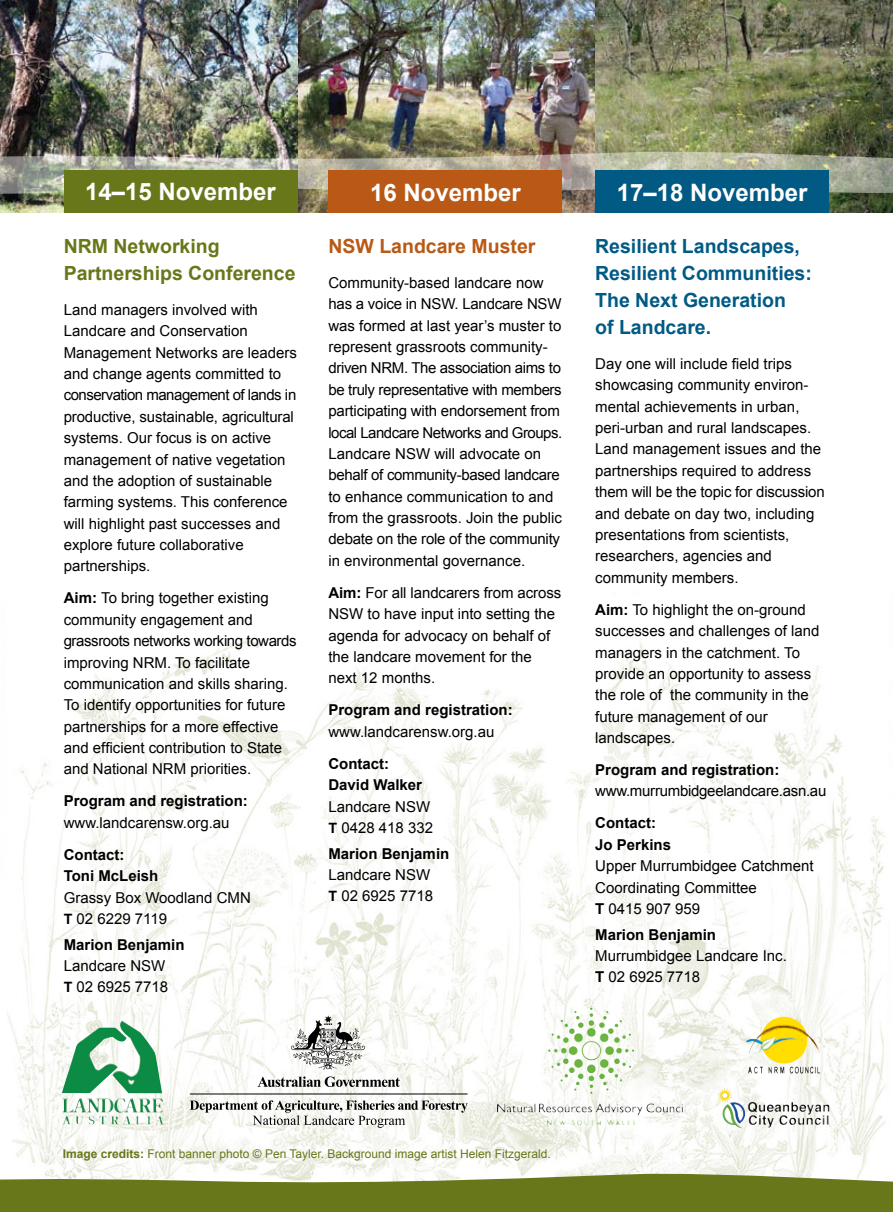
<style>
.page{position:relative;width:893px;height:1212px;background:#fff}
.page>*{position:absolute;margin:0;border:0;box-sizing:border-box;transform-origin:0 0}
.t1{font:700 24px "Arial";color:#fff}
.t2{font:700 19.5px/27px "Arial";color:#005a84}
.t3{font:700 19.5px/27px "Arial";color:#677719}
.t4{font:700 19.5px "Arial";color:#b95915}
.t5{font:15px/21.3px "Arial";color:#000}
.t6{font:700 15px/21.3px "Arial";color:#000}
.t7{font:15px "Arial";letter-spacing:-.02em;color:#000}
.t8{font:12px "Arial";color:#677719}
.s1{font-weight:700}
.s2{font-weight:700;font-size:14.25px}
</style>
<div class="page">
<img style="left:7px;top:640px;width:879px;height:532px">
<img style="left:0;top:0;width:893px;height:213px">
<img style="left:0;top:150px;width:893px;height:46px">
<div style="left:64px;top:170px;width:234px;height:43px;background:#677719"></div>
<div style="left:328px;top:170px;width:234px;height:43px;background:#b95915"></div>
<div style="left:595px;top:170px;width:234px;height:43px;background:#005a84"></div>
<svg style="left:0;top:1172px;width:893px;height:40px;background:#808d3f"></svg>
<svg style="left:257px;top:1076px;width:143px;height:11px"></svg>
<hr style="left:190px;top:1093px;width:277px;height:1px;background:#000">
<svg style="left:190px;top:1100px;width:278px;height:28px"></svg>
<svg style="left:291px;top:1015px;width:74px;height:55px"></svg>
<img style="left:120px;top:1020px;width:20px;height:56px">
<img style="left:560px;top:1007px;width:62px;height:21px">
<img style="left:746px;top:1017px;width:36px;height:38px">
<svg style="left:717px;top:1088px;width:7px;height:11px"></svg>
<h1 class="t1" style="left:85px;top:179px;width:192px">14–15 November</h1>
<h2 class="t3" style="left:64px;top:233px;width:233px">NRM Networking<br>Partnerships Conference</h2>
<p class="t5" style="left:64px;top:299px;width:235px">Land managers involved with<br>Landcare and Conservation<br>Management Networks are leaders and change agents committed to conservation management of lands in productive, sustainable, agricultural systems. Our focus is on active management of native vegetation and the adoption of sustainable farming systems. This conference will highlight past successes and explore future collaborative partnerships.</p>
<p class="t5" style="left:64px;top:587px;width:234px"><span class="s1">Aim:</span> To bring together existing community engagement and grassroots networks working towards improving NRM. To facilitate communication and skills sharing.<br>To identify opportunities for future partnerships for a more effective and efficient contribution to State and National NRM priorities.</p>
<p class="t6" style="left:64px;top:790px;width:186px">Program and registration:</p>
<p class="t5" style="left:64px;top:812px;width:167px">www.landcarensw.org.au</p>
<p class="t6" style="left:64px;top:844px;width:96px">Contact:<br>Toni McLeish</p>
<p class="t5" style="left:64px;top:887px;width:189px">Grassy Box Woodland CMN<br><span class="s2">T</span> 02 6229 7119</p>
<p class="t6" style="left:64px;top:934px;width:122px">Marion Benjamin</p>
<p class="t5" style="left:64px;top:955px;width:106px">Landcare NSW<br><span class="s2">T</span> 02 6925 7718</p>
<h1 class="t1" style="left:370px;top:179px;width:152px">16 November</h1>
<h2 class="t4" style="left:328px;top:235px;width:208px">NSW Landcare Muster</h2>
<p class="t5" style="left:328px;top:272px;width:235px">Community-based landcare now has a voice in NSW. Landcare NSW was formed at last year’s muster to represent grassroots community&shy;driven NRM. The association aims to be truly representative with members participating with endorsement from local Landcare Networks and Groups.<br>Landcare NSW will advocate on behalf of community-based landcare to enhance communication to and from the grassroots. Join the public debate on the role of the community in environmental governance.</p>
<p class="t5" style="left:328px;top:582px;width:234px"><span class="s1">Aim:</span> For all landcarers from across<br>NSW to have input into setting the agenda for advocacy on behalf of the landcare movement for the next 12 months.</p>
<p class="t6" style="left:328px;top:699px;width:186px">Program and registration:</p>
<p class="t5" style="left:328px;top:721px;width:167px">www.landcarensw.org.au</p>
<p class="t6" style="left:328px;top:753px;width:95px">Contact:<br>David Walker</p>
<p class="t5" style="left:328px;top:795px;width:106px">Landcare NSW<br><span class="s2">T</span> 0428 418 332</p>
<p class="t6" style="left:328px;top:842px;width:122px">Marion Benjamin</p>
<p class="t5" style="left:328px;top:864px;width:106px">Landcare NSW<br><span class="s2">T</span> 02 6925 7718</p>
<h1 class="t1" style="left:617px;top:179px;width:192px">17–18 November</h1>
<h2 class="t2" style="left:595px;top:233px;width:218px">Resilient Landscapes,<br>Resilient Communities:<br>The Next Generation<br>of Landcare.</h2>
<p class="t5" style="left:595px;top:353px;width:231px">Day one will include field trips showcasing community environ&shy;mental achievements in urban, peri-urban and rural landscapes.<br>Land management issues and the partnerships required to address them will be the topic for discussion and debate on day two, including presentations from scientists, researchers, agencies and community members.</p>
<p class="t5" style="left:595px;top:599px;width:226px"><span class="s1">Aim:</span> To highlight the on-ground successes and challenges of land managers in the catchment. To provide an opportunity to assess the role of the community in the future management of our landscapes.</p>
<p class="t6" style="left:595px;top:759px;width:186px">Program and registration:</p>
<p class="t7" style="left:595px;top:783px;width:233px">www.murrumbidgeelandcare.asn.au</p>
<p class="t6" style="left:595px;top:812px;width:77px">Contact:<br>Jo Perkins</p>
<p class="t5" style="left:595px;top:855px;width:220px">Upper Murrumbidgee Catchment<br>Coordinating Committee<br><span class="s1">T</span> 0415 907 959</p>
<p class="t6" style="left:595px;top:923px;width:122px">Marion Benjamin</p>
<p class="t5" style="left:595px;top:945px;width:193px">Murrumbidgee Landcare Inc.<br><span class="s1">T</span> 02 6925 7718</p>
<p class="t8" style="left:63px;top:1147px;width:490px"><span class="s1">Image credits:</span> Front banner photo © Pen Tayler. Background image artist Helen Fitzgerald.</p>
</div>
